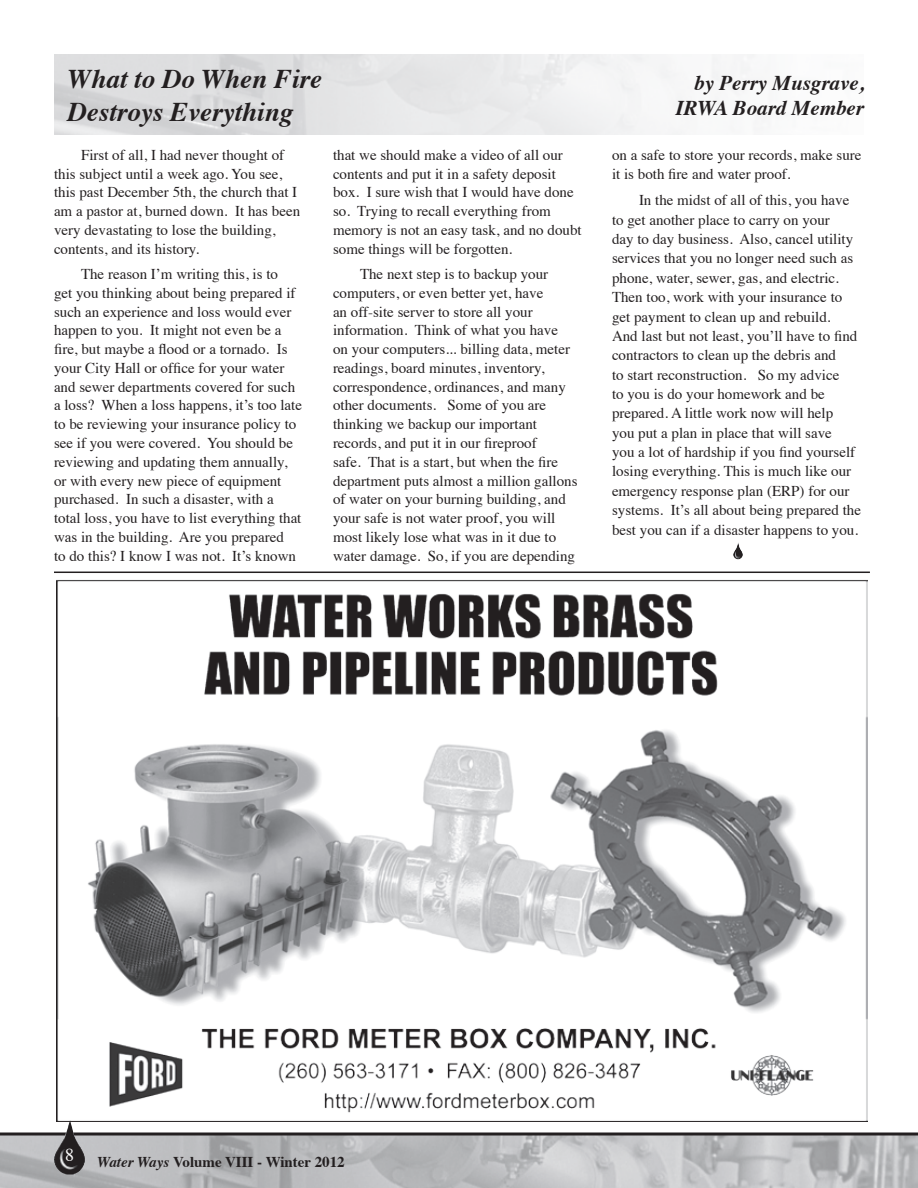
<style>
.page{position:relative;width:918px;height:1188px;background:#fff}
.page>*{position:absolute;margin:0;border:0;box-sizing:border-box;transform-origin:0 0}
.t1{font:italic 700 27px/32.4px "Times";color:#231f20}
.t2{font:italic 700 21px/25.2px "Times";color:#231f20;text-align:right}
.t3{font:18px "Times";color:#fff}
.t4{font:15px/18.8px "Times";color:#231f20}
.t5{font:700 15px "Times";color:#231f20}
.s1{font-style:italic}
</style>
<div class="page">
<img style="left:0;top:1136px;width:918px;height:52px">
<svg style="left:0;top:1132px;width:918px;height:4px;background:#514e4f"></svg>
<img style="left:54px;top:1121px;width:31px;height:53px">
<img style="left:733px;top:542px;width:10px;height:17px">
<img style="left:56px;top:580px;width:811px;height:541px">
<hr style="left:54px;top:572px;width:816px;height:1px;background:#231f20">
<h1 class="t1" style="left:68px;top:61px;width:256px">What to Do When Fire<br>Destroys Everything</h1>
<h2 class="t2" style="left:676px;top:68px;width:190px">by Perry Musgrave,<br>IRWA Board Member</h2>
<p class="t4" style="left:54px;top:144px;width:248px;text-indent:27px">First of all, I had never thought of this subject until a week ago. You see, this past December 5th, the church that I am a pastor at, burned down. It has been very devastating to lose the building, contents, and its history.</p>
<p class="t4" style="left:54px;top:263px;width:250px;text-indent:27px">The reason I’m writing this, is to<br>get you thinking about being prepared if such an experience and loss would ever happen to you. It might not even be a fire, but maybe a flood or a tornado. Is your City Hall or office for your water and sewer departments covered for such a loss? When a loss happens, it’s too late to be reviewing your insurance policy to see if you were covered. You should be reviewing and updating them annually, or with every new piece of equipment purchased. In such a disaster, with a total loss, you have to list everything that was in the building. Are you prepared<br>to do this? I know I was not. It’s known</p>
<p class="t4" style="left:333px;top:144px;width:250px">that we should make a video of all our contents and put it in a safety deposit box. I sure wish that I would have done so. Trying to recall everything from memory is not an easy task, and no doubt some things will be forgotten.</p>
<p class="t4" style="left:333px;top:263px;width:246px;text-indent:27px">The next step is to backup your computers, or even better yet, have<br>an off-site server to store all your information. Think of what you have<br>on your computers... billing data, meter readings, board minutes, inventory, correspondence, ordinances, and many other documents. Some of you are thinking we backup our important records, and put it in our fireproof<br>safe. That is a start, but when the fire department puts almost a million gallons of water on your burning building, and your safe is not water proof, you will most likely lose what was in it due to water damage. So, if you are depending</p>
<p class="t4" style="left:612px;top:144px;width:251px;line-height:19.4px">on a safe to store your records, make sure it is both fire and water proof.</p>
<p class="t4" style="left:612px;top:189px;width:251px;line-height:19.4px;text-indent:27px">In the midst of all of this, you have to get another place to carry on your<br>day to day business. Also, cancel utility services that you no longer need such as phone, water, sewer, gas, and electric.<br>Then too, work with your insurance to get payment to clean up and rebuild.<br>And last but not least, you’ll have to find contractors to clean up the debris and<br>to start reconstruction. So my advice<br>to you is do your homework and be prepared. A little work now will help<br>you put a plan in place that will save<br>you a lot of hardship if you find yourself losing everything. This is much like our emergency response plan (ERP) for our systems. It’s all about being prepared the best you can if a disaster happens to you.</p>
<p class="t3" style="left:65px;top:1138px;width:10px">8</p>
<p class="t5" style="left:97px;top:1147px;width:249px"><span class="s1">Water Ways</span> Volume VIII - Winter 2012</p>
</div>
